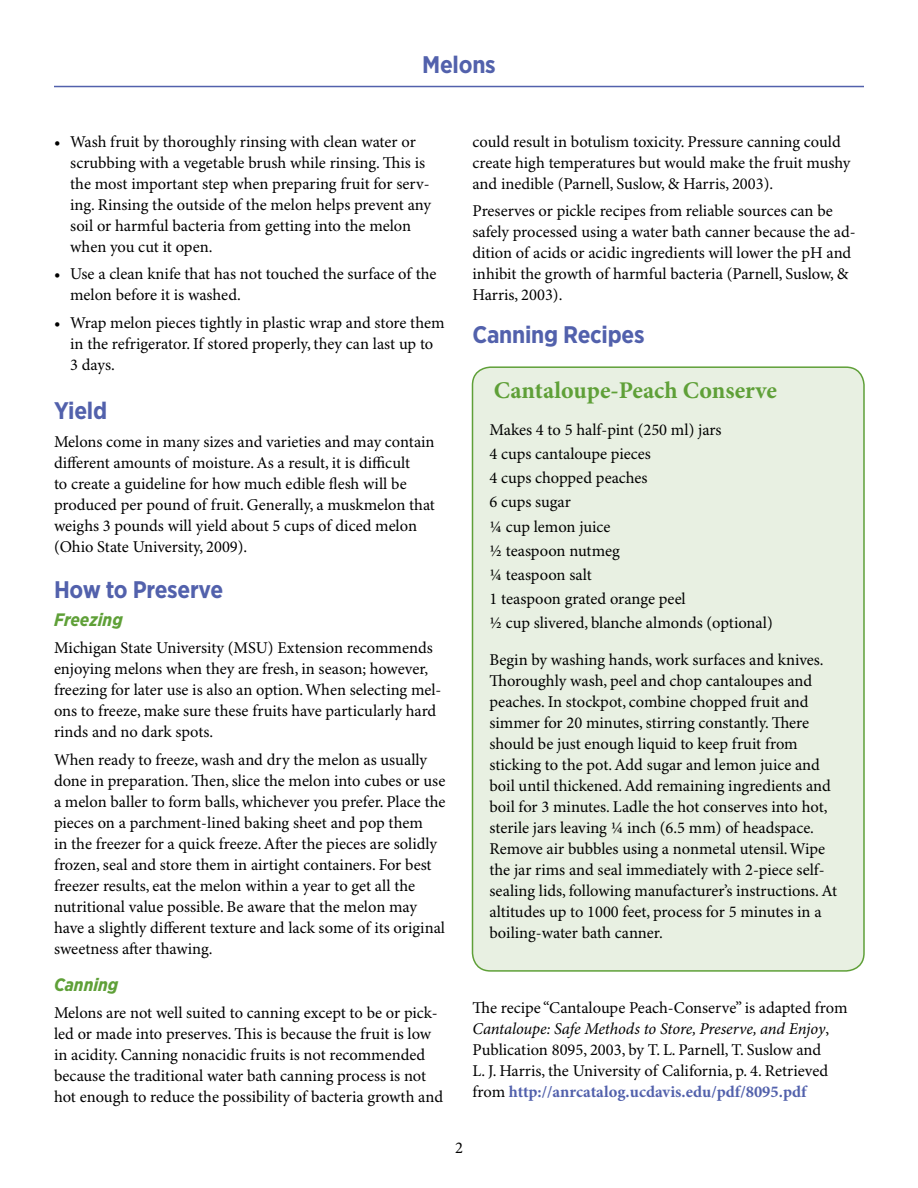
<style>
.page{position:relative;width:918px;height:1188px;background:#fff}
.page>*{position:absolute;margin:0;border:0;box-sizing:border-box;transform-origin:0 0}
.Body_copy{font:700 24px "Minion Pro";color:#5fa038}
.Body_copy-2{font:700 24px "Gotham Narrow";letter-spacing:-.01em;color:#5261ac}
.Subheads{font:700 24px "Gotham Narrow";letter-spacing:-.01em;color:#5261ac}
.Subheads_1{font:700 24px "Gotham Narrow";letter-spacing:-.01em;color:#5261ac}
.Subheads-2{font:italic 700 18px "Gotham Narrow";color:#5fa038}
.Body_copy-3{font:16.5px/21px "Minion Pro";color:#000}
.s1{font-family:"Helvetica Neue";font-weight:500;font-stretch:condensed;font-size:15px;color:#fff}
.s2{font-family:"Helvetica Neue";font-weight:500;font-style:normal;font-stretch:condensed;font-size:15px;color:#fff}
.s3{font-family:"Helvetica Neue";font-weight:500;font-stretch:condensed;font-size:15px;color:#e8f0e2}
.s4{font-style:italic}
.s5{font-weight:700;color:#5261ac}
</style>
<div class="page">
<hr style="left:54px;top:86px;width:810px;height:1px;background:#5261ac">
<div style="left:472px;top:367px;width:392px;height:604px;background:#e8f0e2;border-radius:18px"></div>
<div style="left:472px;top:366px;width:393px;height:606px;border:2px solid #5fa038;border-radius:18px"></div>
<h1 class="Body_copy-2" style="left:422px;top:49px;width:75px">Melons</h1>
<p class="Body_copy-3" style="left:70px;top:132px;width:362px;text-indent:-16px">• Wash fruit by thoroughly rinsing with clean water or scrubbing with a vegetable brush while rinsing. This is the most important step when preparing fruit for serv&shy;ing. Rinsing the outside of the melon helps prevent any soil or harmful bacteria from getting into the melon when you cut it open.</p>
<p class="Body_copy-3" style="left:70px;top:264px;width:368px;text-indent:-16px">• Use a clean knife that has not touched the surface of the melon before it is washed.</p>
<p class="Body_copy-3" style="left:70px;top:313px;width:376px;text-indent:-16px">• Wrap melon pieces tightly in plastic wrap and store them in the refrigerator. If stored properly, they can last up to<br>3 days.</p>
<p class="Subheads_1" style="left:54px;top:396px;width:58px">Yield<span class="s1">.</span></p>
<p class="Body_copy-3" style="left:54px;top:432px;width:383px">Melons come in many sizes and varieties and may contain different amounts of moisture. As a result, it is difficult<br>to create a guideline for how much edible flesh will be produced per pound of fruit. Generally, a muskmelon that weighs 3 pounds will yield about 5 cups of diced melon (Ohio State University, 2009).</p>
<p class="Subheads" style="left:54px;top:575px;width:174px">How to Preserve<span class="s1">.</span></p>
<p class="Subheads-2" style="left:54px;top:608px;width:74px">Freezing<span class="s2">.</span></p>
<p class="Body_copy-3" style="left:54px;top:638px;width:389px">Michigan State University (MSU) Extension recommends enjoying melons when they are fresh, in season; however, freezing for later use is also an option. When selecting mel&shy;ons to freeze, make sure these fruits have particularly hard rinds and no dark spots.</p>
<p class="Body_copy-3" style="left:54px;top:750px;width:393px">When ready to freeze, wash and dry the melon as usually done in preparation. Then, slice the melon into cubes or use a melon baller to form balls, whichever you prefer. Place the pieces on a parchment-lined baking sheet and pop them<br>in the freezer for a quick freeze. After the pieces are solidly frozen, seal and store them in airtight containers. For best freezer results, eat the melon within a year to get all the nutritional value possible. Be aware that the melon may have a slightly different texture and lack some of its original sweetness after thawing.</p>
<p class="Subheads-2" style="left:54px;top:973px;width:69px">Canning<span class="s2">.</span></p>
<p class="Body_copy-3" style="left:54px;top:1003px;width:391px">Melons are not well suited to canning except to be or pick&shy;led or made into preserves. This is because the fruit is low in acidity. Canning nonacidic fruits is not recommended because the traditional water bath canning process is not hot enough to reduce the possibility of bacteria growth and</p>
<p class="Body_copy-3" style="left:472px;top:132px;width:379px">could result in botulism toxicity. Pressure canning could create high temperatures but would make the fruit mushy and inedible (Parnell, Suslow, &amp; Harris, 2003).</p>
<p class="Body_copy-3" style="left:472px;top:201px;width:385px">Preserves or pickle recipes from reliable sources can be safely processed using a water bath canner because the ad&shy;dition of acids or acidic ingredients will lower the pH and inhibit the growth of harmful bacteria (Parnell, Suslow, &amp; Harris, 2003).</p>
<p class="Body_copy-2" style="left:472px;top:320px;width:177px">Canning Recipes<span class="s1">.</span></p>
<p class="Body_copy" style="left:494px;top:376px;width:288px">Cantaloupe-Peach Conserve<span class="s3">.</span></p>
<p class="Body_copy-3" style="left:489px;top:419px;width:234px">Makes 4 to 5 half-pint (250 ml) jars</p>
<p class="Body_copy-3" style="left:489px;top:444px;width:163px">4 cups cantaloupe pieces</p>
<p class="Body_copy-3" style="left:489px;top:468px;width:160px">4 cups chopped peaches</p>
<p class="Body_copy-3" style="left:489px;top:492px;width:83px">6 cups sugar</p>
<p class="Body_copy-3" style="left:489px;top:516px;width:123px">¼ cup lemon juice</p>
<p class="Body_copy-3" style="left:489px;top:541px;width:132px">½ teaspoon nutmeg</p>
<p class="Body_copy-3" style="left:489px;top:565px;width:104px">¼ teaspoon salt</p>
<p class="Body_copy-3" style="left:489px;top:589px;width:198px">1 teaspoon grated orange peel</p>
<p class="Body_copy-3" style="left:489px;top:613px;width:285px">½ cup slivered, blanche almonds (optional)</p>
<p class="Body_copy-3" style="left:489px;top:650px;width:349px">Begin by washing hands, work surfaces and knives.<br>Thoroughly wash, peel and chop cantaloupes and peaches. In stockpot, combine chopped fruit and simmer for 20 minutes, stirring constantly. There should be just enough liquid to keep fruit from sticking to the pot. Add sugar and lemon juice and boil until thickened. Add remaining ingredients and boil for 3 minutes. Ladle the hot conserves into hot, sterile jars leaving ¼ inch (6.5 mm) of headspace.<br>Remove air bubbles using a nonmetal utensil. Wipe the jar rims and seal immediately with 2-piece self&shy;sealing lids, following manufacturer’s instructions. At altitudes up to 1000 feet, process for 5 minutes in a boiling-water bath canner.</p>
<p class="Body_copy-3" style="left:472px;top:998px;width:377px">The recipe “Cantaloupe Peach-Conserve” is adapted from <span class="s4">Cantaloupe: Safe Methods to Store, Preserve, and Enjoy</span>, Publication 8095, 2003, by T. L. Parnell, T. Suslow and<br>L. J. Harris, the University of California, p. 4. Retrieved from <span class="s5">http://anrcatalog.ucdavis.edu/pdf/8095.pdf</span></p>
<p class="Body_copy-3" style="left:455px;top:1138px;width:9px">2</p>
</div>
